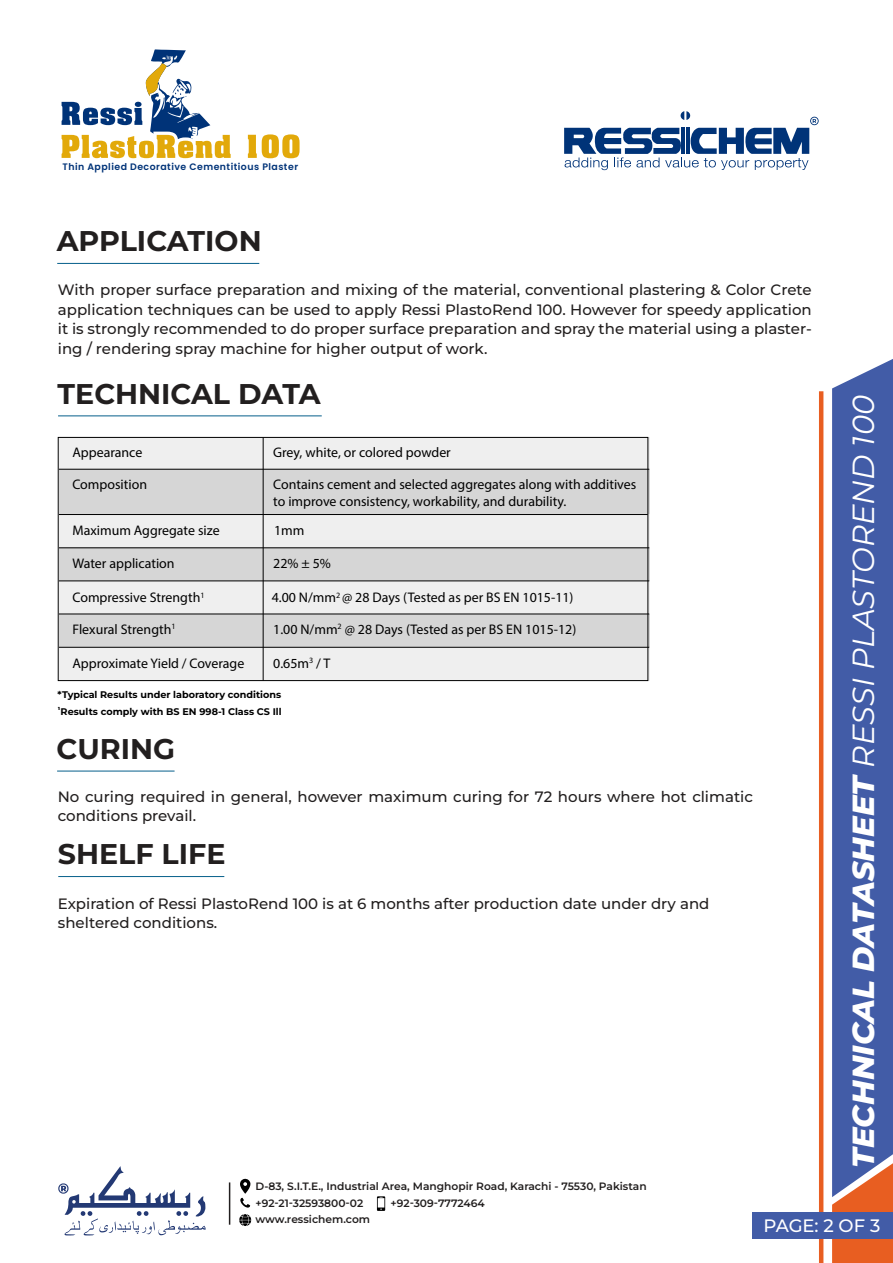
<style>
.page{position:relative;width:893px;height:1263px;background:#fff}
.page>*{position:absolute;margin:0;border:0;box-sizing:border-box;transform-origin:0 0}
.t1{font:italic 800 30.6px "Montserrat";color:#fff}
.t2{font:700 28.5px "Montserrat";color:#221f1f}
.t3{font:500 18px "Montserrat";letter-spacing:-.005em;color:#fff}
.t4{font:500 15px/19.5px "Montserrat";color:#221f1f}
.t5{font:13.95px/16.6px "Myriad Pro";color:#000}
.t6{font:600 10.65px/16.6px "Montserrat";color:#221f1f}
.t7{font:700 9.6px/17px "Montserrat";color:#000;text-align:center}
.t8{font:600 9.3px "Poppins";letter-spacing:.05em;color:#003378}
.t9{font:900 4.35px "Montserrat";color:#000}
.s1{font-weight:400}
</style>
<div class="page">
<div style="left:832px;top:1197px;width:61px;height:66px;background:#e85e21"></div>
<div style="left:832px;top:359px;width:61px;height:838px;background:#425ca7"></div>
<hr style="left:819px;top:391px;width:4px;height:872px;background:#e85e21">
<div style="left:753px;top:1212px;width:140px;height:26px;background:#425ca7"></div>
<hr style="left:229px;top:1182px;width:1px;height:43px;background:#221f1f">
<svg style="left:239px;top:1214px;width:12px;height:12px"></svg>
<svg style="left:240px;top:1178px;width:11px;height:29px"></svg>
<hr style="left:57px;top:263px;width:202px;height:1px;background:#065f8b">
<hr style="left:58px;top:876px;width:166px;height:1px;background:#065f8b">
<hr style="left:57px;top:771px;width:118px;height:1px;background:#065f8b">
<hr style="left:58px;top:415px;width:264px;height:1px;background:#065f8b">
<div style="left:59px;top:437px;width:591px;height:32px;background:#efefef"></div>
<div style="left:59px;top:469px;width:591px;height:45px;background:#d6d6d6"></div>
<div style="left:59px;top:514px;width:591px;height:34px;background:#efefef"></div>
<div style="left:59px;top:548px;width:591px;height:33px;background:#d6d6d6"></div>
<div style="left:59px;top:581px;width:591px;height:33px;background:#efefef"></div>
<div style="left:59px;top:614px;width:591px;height:34px;background:#d6d6d6"></div>
<div style="left:59px;top:647px;width:591px;height:34px;background:#efefef"></div>
<hr style="left:263px;top:437px;width:1px;height:244px;background:#000">
<div style="left:58px;top:437px;width:590px;height:244px;border:1px solid #000"></div>
<hr style="left:59px;top:469px;width:590px;height:1px;background:#000">
<hr style="left:59px;top:514px;width:589px;height:1px;background:#000">
<hr style="left:59px;top:548px;width:590px;height:1px;background:#000">
<hr style="left:59px;top:581px;width:590px;height:1px;background:#000">
<hr style="left:59px;top:614px;width:590px;height:1px;background:#000">
<hr style="left:59px;top:647px;width:590px;height:1px;background:#000">
<svg style="left:377px;top:1196px;width:8px;height:15px"></svg>
<svg style="left:58px;top:1166px;width:148px;height:69px"></svg>
<svg style="left:564px;top:111px;width:255px;height:59px"></svg>
<hr style="left:682px;top:128px;width:3px;height:26px;background:#003378">
<hr style="left:687px;top:128px;width:3px;height:26px;background:#003378">
<svg style="left:61px;top:49px;width:170px;height:110px"></svg>
<svg style="left:247px;top:134px;width:53px;height:25px"></svg>
<p class="t8" style="left:62px;top:162px;width:237px">Thin Applied Decorative Cementitious Plaster</p>
<h2 class="t2" style="left:57px;top:221px;width:206px">APPLICATION</h2>
<p class="t4" style="left:58px;top:280px;width:755px;text-align:justify">With proper surface preparation and mixing of the material, conventional plastering &amp; Color Crete application techniques can be used to apply Ressi PlastoRend 100. However for speedy application it is strongly recommended to do proper surface preparation and spray the material using a plaster&shy;ing / rendering spray machine for higher output of work.</p>
<h2 class="t2" style="left:58px;top:373px;width:265px">TECHNICAL DATA</h2>
<p class="t5" style="left:72px;top:444px;width:72px">Appearance</p>
<p class="t5" style="left:273px;top:444px;width:179px">Grey, white, or colored powder</p>
<p class="t5" style="left:72px;top:476px;width:76px">Composition</p>
<p class="t5" style="left:273px;top:476px;width:365px">Contains cement and selected aggregates along with additives to improve consistency, workability, and durability.</p>
<p class="t5" style="left:72px;top:522px;width:149px">Maximum Aggregate size</p>
<p class="t5" style="left:274px;top:522px;width:32px">1mm</p>
<p class="t5" style="left:72px;top:555px;width:104px">Water application</p>
<p class="t5" style="left:273px;top:555px;width:59px">22% ± 5%</p>
<p class="t5" style="left:72px;top:589px;width:134px">Compressive Strength<sup>1</sup></p>
<p class="t5" style="left:72px;top:621px;width:105px">Flexural Strength<sup>1</sup></p>
<p class="t5" style="left:272px;top:589px;width:303px">4.00 N/mm<sup>2</sup> @ 28 Days (Tested as per BS EN 1015-11)</p>
<p class="t5" style="left:273px;top:621px;width:305px">1.00 N/mm<sup>2</sup> @ 28 Days (Tested as per BS EN 1015-12)</p>
<p class="t5" style="left:72px;top:654px;width:173px">Approximate Yield / Coverage</p>
<p class="t5" style="left:273px;top:654px;width:59px">0.65m<sup>3</sup> / T</p>
<p class="t7" style="left:58px;top:685px;width:226px">*Typical Results under laboratory conditions<br>Results comply with BS EN 998-1 Class CS Ill</p>
<p class="t9" style="left:58px;top:705px;width:3px">1</p>
<h2 class="t2" style="left:57px;top:728px;width:120px">CURING</h2>
<p class="t4" style="left:58px;top:786px;width:697px">No curing required in general, however maximum curing for 72 hours where hot climatic conditions prevail.</p>
<h2 class="t2" style="left:58px;top:834px;width:169px">SHELF LIFE</h2>
<p class="t4" style="left:58px;top:893px;width:653px">Expiration of Ressi PlastoRend 100 is at 6 months after production date under dry and sheltered conditions.</p>
<h1 class="t1" style="left:841px;top:1167px;width:774px;rotate:-90deg">TECHNICAL DATASHEET <span class="s1">RESSI PLASTOREND 100</span></h1>
<p class="t6" style="left:255px;top:1177px;width:393px">D-83, S.I.T.E., Industrial Area, Manghopir Road, Karachi - 75530, Pakistan +92-21-32593800-02<br>www.ressichem.com</p>
<p class="t6" style="left:390px;top:1194px;width:96px">+92-309-7772464</p>
<p class="t3" style="left:763px;top:1213px;width:118px">PAGE: 2 OF 3</p>
</div>
